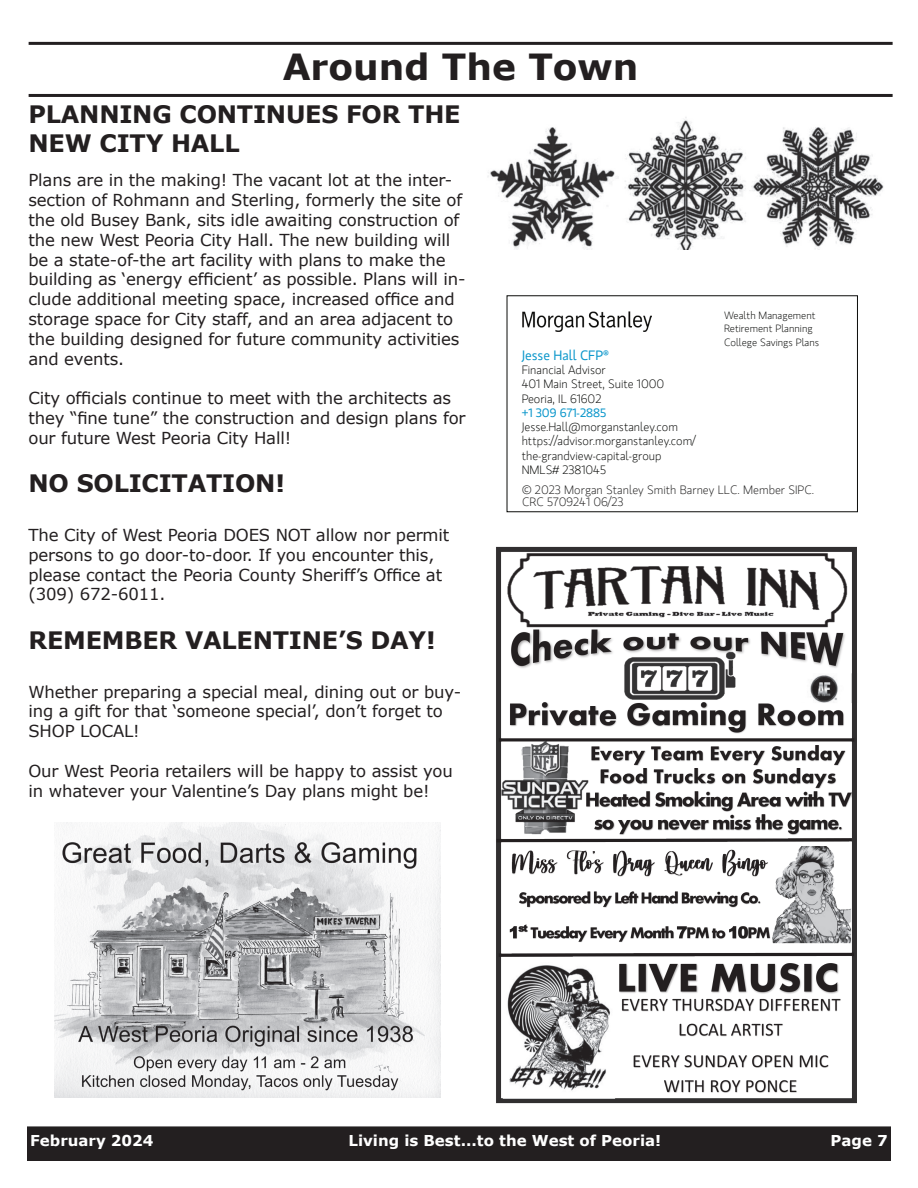
<style>
.page{position:relative;width:918px;height:1188px;background:#fff}
.page>*{position:absolute;margin:0;border:0;box-sizing:border-box;transform-origin:0 0}
.t1{font:700 36px "Verdana";color:#231f20}
.t2{font:700 24px/28.8px "Verdana";letter-spacing:-.01em;color:#231f20}
.t3{font:16.5px/19.8px "Verdana";letter-spacing:-.01em;color:#231f20}
.t4{font:700 15px "Verdana";color:#fff}
.t5{font:13.5px "MS Gloriola II Std";color:#0c97cb}
.t6{font:300 12px/14.2px "MS Gloriola II Std";color:#0b0c0a}
.t7{font:300 12px/12px "MS Gloriola II Std";color:#232222}
.t8{font:300 10.5px/13.5px "MS Gloriola II Std";color:#0b0c0a}
.s1{font-weight:400;color:#0c97cb}
</style>
<div class="page">
<div style="left:28px;top:1127px;width:862px;height:33px;background:#231f20"></div>
<div style="left:27px;top:1126px;width:864px;height:35px;border:2px solid #231f20"></div>
<hr style="left:29px;top:42px;width:864px;height:3px;background:#231f20">
<hr style="left:29px;top:94px;width:864px;height:3px;background:#231f20">
<img style="left:496px;top:546px;width:361px;height:558px">
<img style="left:523px;top:311px;width:128px;height:20px">
<img style="left:54px;top:822px;width:386px;height:276px">
<img style="left:487px;top:117px;width:397px;height:132px">
<p class="t1" style="left:283px;top:44px;width:357px">Around The Town</p>
<p class="t2" style="left:28px;top:100px;width:434px">PLANNING CONTINUES FOR THE<br>NEW CITY HALL</p>
<p class="t3" style="left:28px;top:171px;width:439px">Plans are in the making! The vacant lot at the inter&shy;section of Rohmann and Sterling, formerly the site of the old Busey Bank, sits idle awaiting construction of the new West Peoria City Hall. The new building will be a state-of-the art facility with plans to make the building as ‘energy efficient’ as possible. Plans will in&shy;clude additional meeting space, increased office and storage space for City staff, and an area adjacent to the building designed for future community activities and events.</p>
<p class="t3" style="left:28px;top:389px;width:439px">City officials continue to meet with the architects as they “fine tune” the construction and design plans for our future West Peoria City Hall!</p>
<p class="t2" style="left:28px;top:470px;width:258px">NO SOLICITATION!</p>
<p class="t3" style="left:28px;top:525px;width:422px">The City of West Peoria DOES NOT allow nor permit persons to go door-to-door. If you encounter this, please contact the Peoria County Sheriff’s Office at (309) 672-6011.</p>
<p class="t2" style="left:28px;top:626px;width:409px">REMEMBER VALENTINE’S DAY!</p>
<p class="t3" style="left:28px;top:682px;width:434px">Whether preparing a special meal, dining out or buy&shy;ing a gift for that ‘someone special’, don’t forget to<br>SHOP LOCAL!</p>
<p class="t3" style="left:28px;top:761px;width:426px">Our West Peoria retailers will be happy to assist you in whatever your Valentine’s Day plans might be!</p>
<p class="t8" style="left:724px;top:308px;width:97px">Wealth Management<br>Retirement Planning<br>College Savings Plans</p>
<p class="t5" style="left:522px;top:346px;width:89px">Jesse Hall CFP®</p>
<p class="t6" style="left:522px;top:363px;width:176px">Financial Advisor<br>401 Main Street, Suite 1000<br>Peoria, IL 61602<br><span class="s1">+1 309 671-2885<br></span>Jesse.Hall@morganstanley.com https://advisor.morganstanley.com/ the-grandview-capital-group<br>NMLS# 2381045</p>
<p class="t7" style="left:522px;top:484px;width:293px">© 2023 Morgan Stanley Smith Barney LLC. Member SIPC.<br>CRC 5709241 06/23</p>
<p class="t4" style="left:30px;top:1131px;width:125px">February 2024</p>
<p class="t4" style="left:349px;top:1131px;width:314px">Living is Best...to the West of Peoria!</p>
<p class="t4" style="left:831px;top:1131px;width:59px">Page 7</p>
</div>
